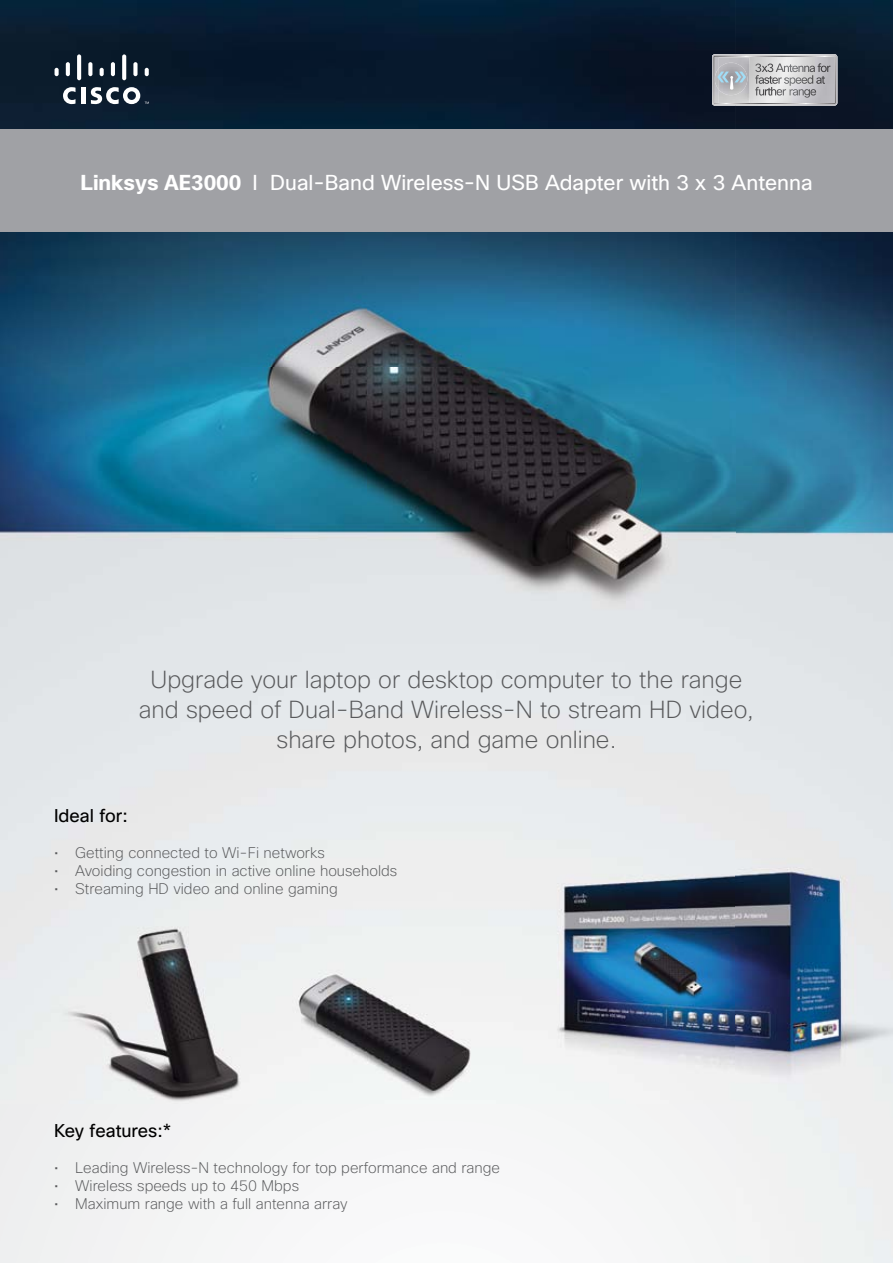
<style>
.page{position:relative;width:893px;height:1263px;background:#fff}
.page>*{position:absolute;margin:0;border:0;box-sizing:border-box;transform-origin:0 0}
.t1{font:200 24px/30px "Cisco Sans";color:#58595b;text-align:center}
.t2{font:21px "Cisco Sans";color:#fff}
.t3{font:18px "Cisco Sans";color:#000}
.t4{font:200 15px "Cisco Sans";color:#58595b}
.s1{font-weight:700}
</style>
<div class="page">
<img style="left:0;top:0;width:893px;height:1263px">
<div style="left:0;top:130px;width:893px;height:102px;background:#a0a1a5"></div>
<hr style="left:81px;top:87px;width:4px;height:17px;background:#fff">
<svg style="left:63px;top:87px;width:13px;height:17px"></svg>
<svg style="left:55px;top:68px;width:4px;height:8px"></svg>
<svg style="left:66px;top:62px;width:4px;height:14px"></svg>
<svg style="left:77px;top:54px;width:4px;height:26px"></svg>
<svg style="left:88px;top:62px;width:4px;height:14px"></svg>
<svg style="left:100px;top:68px;width:4px;height:8px"></svg>
<hr style="left:111px;top:62px;width:4px;height:14px;background:#fff;border-radius:2px">
<svg style="left:122px;top:54px;width:4px;height:26px"></svg>
<div style="left:133px;top:62px;width:5px;height:14px;background:#fff;border-radius:2px"></div>
<svg style="left:145px;top:68px;width:4px;height:8px"></svg>
<svg style="left:91px;top:87px;width:58px;height:17px"></svg>
<img style="left:712px;top:54px;width:125px;height:51px">
<svg style="left:713px;top:56px;width:123px;height:48px;background:#bdbec0"></svg>
<h2 class="t2" style="left:80px;top:169px;width:734px"><span class="s1">Linksys AE3000</span> I Dual-Band Wireless-N USB Adapter with 3 x 3 Antenna</h2>
<h1 class="t1" style="left:139px;top:664px;width:616px">Upgrade your laptop or desktop computer to the range and speed of Dual-Band Wireless-N to stream HD video, share photos, and game online.</h1>
<p class="t3" style="left:54px;top:804px;width:75px">Ideal for:</p>
<p class="t4" style="left:54px;top:843px;width:272px">• Getting connected to Wi-Fi networks</p>
<p class="t4" style="left:54px;top:861px;width:345px">• Avoiding congestion in active online households</p>
<p class="t4" style="left:54px;top:879px;width:285px">• Streaming HD video and online gaming</p>
<p class="t3" style="left:54px;top:1119px;width:119px">Key features:*</p>
<p class="t4" style="left:54px;top:1158px;width:448px">• Leading Wireless-N technology for top performance and range</p>
<p class="t4" style="left:54px;top:1176px;width:247px">• Wireless speeds up to 450 Mbps</p>
<p class="t4" style="left:54px;top:1194px;width:295px">• Maximum range with a full antenna array</p>
</div>
